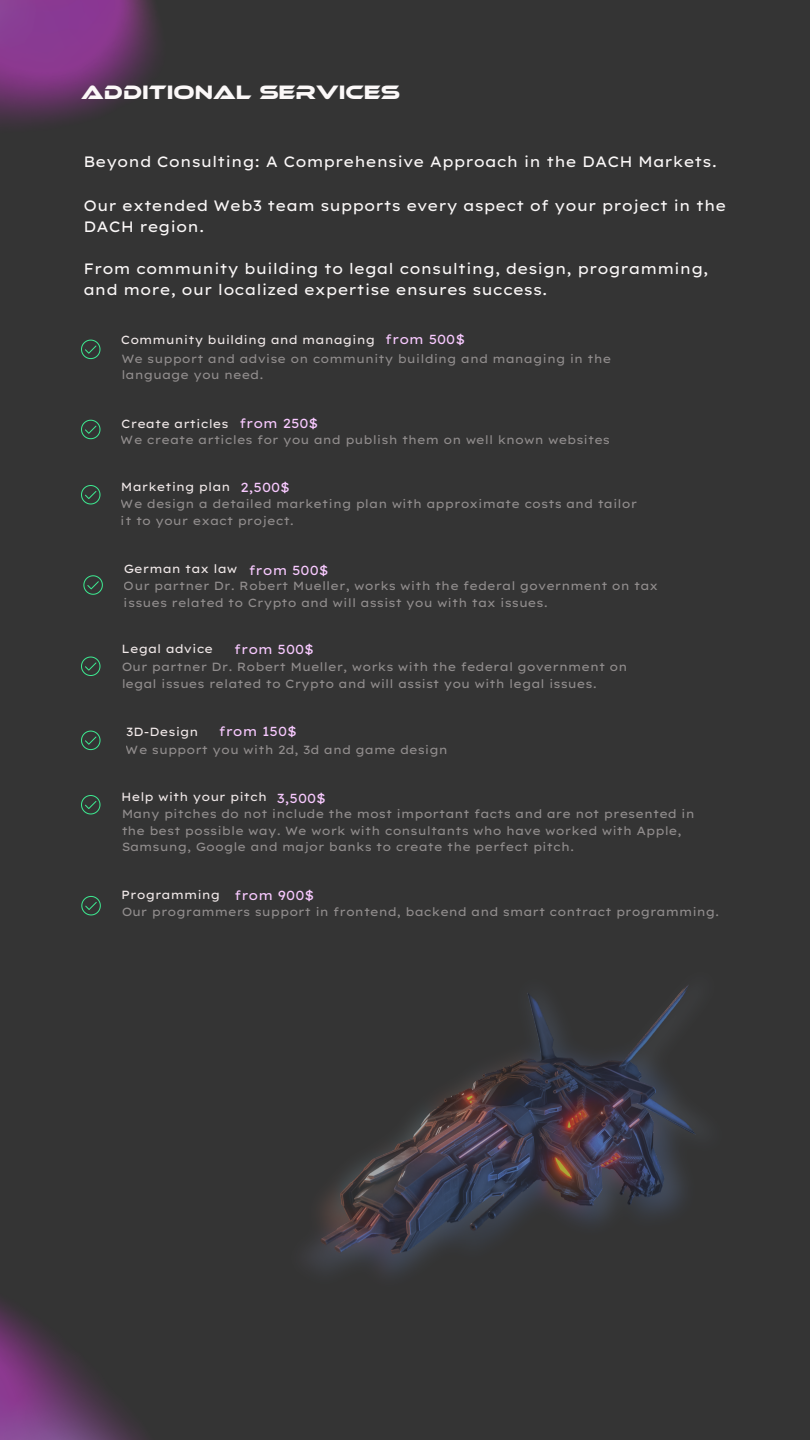
<style>
.page{position:relative;width:810px;height:1440px;background:#343434}
.page>*{position:absolute;margin:0;border:0;box-sizing:border-box;transform-origin:0 0}
.t1{font:20px "Ethnocentric Rg";color:#fbf8f8}
.t2{font:15px/20.9px "Lexend Exa";color:#fbf8f8}
.t3{font:13.1px "Lexend Exa";color:#f8c9ff}
.t4{font:11.8px/16.6px "Lexend Exa";color:#f1e9e9}
</style>
<div class="page">
<img style="left:0;top:0;width:156px;height:122px">
<img style="left:0;top:1303px;width:139px;height:137px">
<svg style="left:81px;top:340px;width:19px;height:19px"></svg>
<svg style="left:81px;top:420px;width:19px;height:19px"></svg>
<svg style="left:81px;top:485px;width:19px;height:19px"></svg>
<svg style="left:83px;top:575px;width:20px;height:20px"></svg>
<svg style="left:81px;top:657px;width:19px;height:19px"></svg>
<svg style="left:81px;top:795px;width:19px;height:19px"></svg>
<svg style="left:81px;top:731px;width:20px;height:19px"></svg>
<svg style="left:81px;top:896px;width:20px;height:19px"></svg>
<img style="left:308px;top:985px;width:392px;height:290px">
<p class="t1" style="left:81px;top:80px;width:320px">ADDITIONAL SERVICES</p>
<p class="t2" style="left:83px;top:151px;width:635px">Beyond Consulting: A Comprehensive Approach in the DACH Markets.</p>
<p class="t2" style="left:83px;top:195px;width:645px">Our extended Web3 team supports every aspect of your project in the<br>DACH region.</p>
<p class="t2" style="left:83px;top:258px;width:627px">From community building to legal consulting, design, programming, and more, our localized expertise ensures success.</p>
<p class="t3" style="left:385px;top:331px;width:81px">from 500$</p>
<p class="t4" style="left:121px;top:331px;width:492px;line-height:18px">Community building and managing<br>We support and advise on community building and managing in the</p>
<p class="t4" style="left:121px;top:366px;width:144px">language you need.</p>
<p class="t3" style="left:239px;top:415px;width:81px">from 250$</p>
<p class="t4" style="left:121px;top:415px;width:491px">Create articles<br>We create articles for you and publish them on well known websites</p>
<p class="t3" style="left:241px;top:479px;width:51px">2,500$</p>
<p class="t4" style="left:121px;top:479px;width:518px">Marketing plan<br>We design a detailed marketing plan with approximate costs and tailor it to your exact project.</p>
<p class="t3" style="left:249px;top:561px;width:81px">from 500$</p>
<p class="t4" style="left:124px;top:561px;width:536px">German tax law<br>Our partner Dr. Robert Mueller, works with the federal government on tax issues related to Crypto and will assist you with tax issues.</p>
<p class="t3" style="left:234px;top:641px;width:81px">from 500$</p>
<p class="t4" style="left:121px;top:639px;width:508px;line-height:18.4px">Legal advice<br>Our partner Dr. Robert Mueller, works with the federal government on</p>
<p class="t4" style="left:121px;top:675px;width:477px">legal issues related to Crypto and will assist you with legal issues.</p>
<p class="t3" style="left:219px;top:723px;width:80px">from 150$</p>
<p class="t4" style="left:126px;top:722px;width:323px;line-height:18.4px">3D-Design<br>We support you with 2d, 3d and game design</p>
<p class="t3" style="left:277px;top:789px;width:51px">3,500$</p>
<p class="t4" style="left:121px;top:789px;width:575px">Help with your pitch<br>Many pitches do not include the most important facts and are not presented in the best possible way. We work with consultants who have worked with Apple, Samsung, Google and major banks to create the perfect pitch.</p>
<p class="t3" style="left:235px;top:887px;width:81px">from 900$</p>
<p class="t4" style="left:121px;top:887px;width:600px">Programming<br>Our programmers support in frontend, backend and smart contract programming.</p>
</div>
